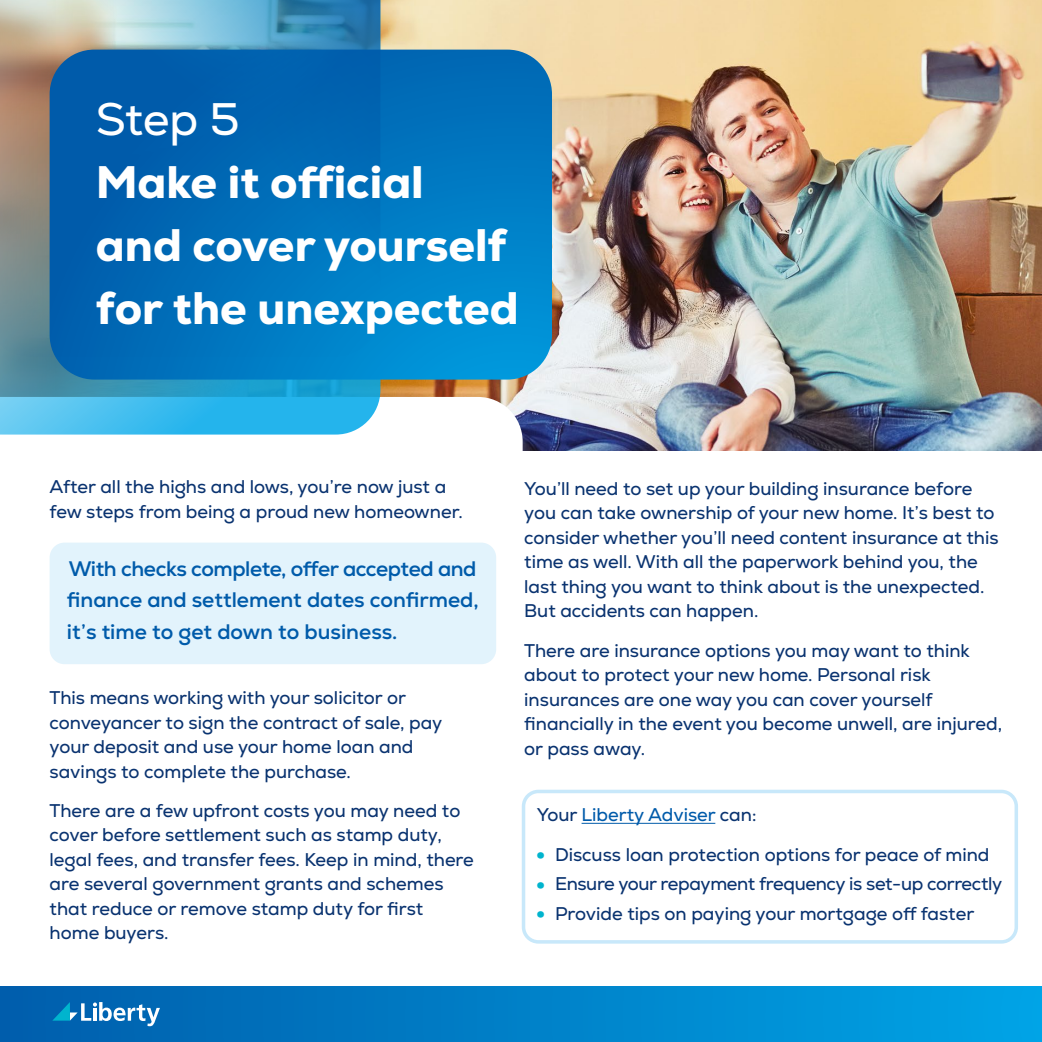
<style>
.page{position:relative;width:1042px;height:1042px;background:#fff}
.page>*{position:absolute;margin:0;border:0;box-sizing:border-box;transform-origin:0 0}
.t1{font:800 45.5px/63px "Nexa";color:#fff}
.t2{font:45.5px "Nexa";color:#fff}
.t3{font:700 21px/31.5px "Nexa";color:#005baa;text-align:justify}
.t4{font:18.38px/24.5px "Nexa";color:#0a3370}
.t5{font:18.38px "Nexa";letter-spacing:-.02em;color:#0a3370}
.t6{font:18.38px "Nexa";color:#005baa}
.s1{color:#0a3370}
.s2{font-weight:700;font-size:28px;color:#00b4ce}
</style>
<div class="page">
<img style="left:380px;top:0;width:662px;height:451px">
<svg style="left:0;top:397px;width:523px;height:54px"></svg>
<svg style="left:0;top:357px;width:380px;height:77px;background:#39aedb"></svg>
<svg style="left:50px;top:50px;width:502px;height:329px;background:#037ec5"></svg>
<svg style="left:0;top:0;width:380px;height:357px;background:#2376b0"></svg>
<div style="left:50px;top:542px;width:446px;height:122px;background:#e2f3fc;border-radius:15px"></div>
<hr style="left:581px;top:823px;width:134px;height:1px;background:#005baa">
<div style="left:522px;top:790px;width:496px;height:153px;border:4px solid #c8e8fa;border-radius:15px"></div>
<svg style="left:0;top:986px;width:1042px;height:56px;background:#0081c9"></svg>
<svg style="left:52px;top:1002px;width:108px;height:24px"></svg>
<h1 class="t2" style="left:96px;top:91px;width:145px">Step 5</h1>
<h1 class="t1" style="left:96px;top:150px;width:424px">Make it official and cover yourself for the unexpected</h1>
<p class="t4" style="left:50px;top:475px;width:415px">After all the highs and lows, you’re now just a few steps from being a proud new homeowner.</p>
<p class="t3" style="left:67px;top:553px;width:413px">With checks complete, offer accepted and finance and settlement dates confirmed, it’s time to get down to business.</p>
<p class="t4" style="left:50px;top:685px;width:394px">This means working with your solicitor or conveyancer to sign the contract of sale, pay your deposit and use your home loan and savings to complete the purchase.</p>
<p class="t4" style="left:50px;top:798px;width:426px">There are a few upfront costs you may need to cover before settlement such as stamp duty, legal fees, and transfer fees. Keep in mind, there are several government grants and schemes that reduce or remove stamp duty for first home buyers.</p>
<p class="t4" style="left:524px;top:476px;width:476px">You’ll need to set up your building insurance before you can take ownership of your new home. It’s best to consider whether you’ll need content insurance at this time as well. With all the paperwork behind you, the last thing you want to think about is the unexpected.<br>But accidents can happen.</p>
<p class="t4" style="left:524px;top:638px;width:479px">There are insurance options you may want to think about to protect your new home. Personal risk insurances are one way you can cover yourself financially in the event you become unwell, are injured, or pass away.</p>
<p class="t6" style="left:537px;top:803px;width:221px"><span class="s1">Your</span> Liberty Adviser <span class="s1">can:</span></p>
<p class="t4" style="left:535px;top:842px;width:456px"><span class="s2">•</span> Discuss loan protection options for peace of mind</p>
<p class="t5" style="left:535px;top:872px;width:468px"><span class="s2">•</span> Ensure your repayment frequency is set-up correctly</p>
<p class="t4" style="left:535px;top:901px;width:440px"><span class="s2">•</span> Provide tips on paying your mortgage off faster</p>
</div>
